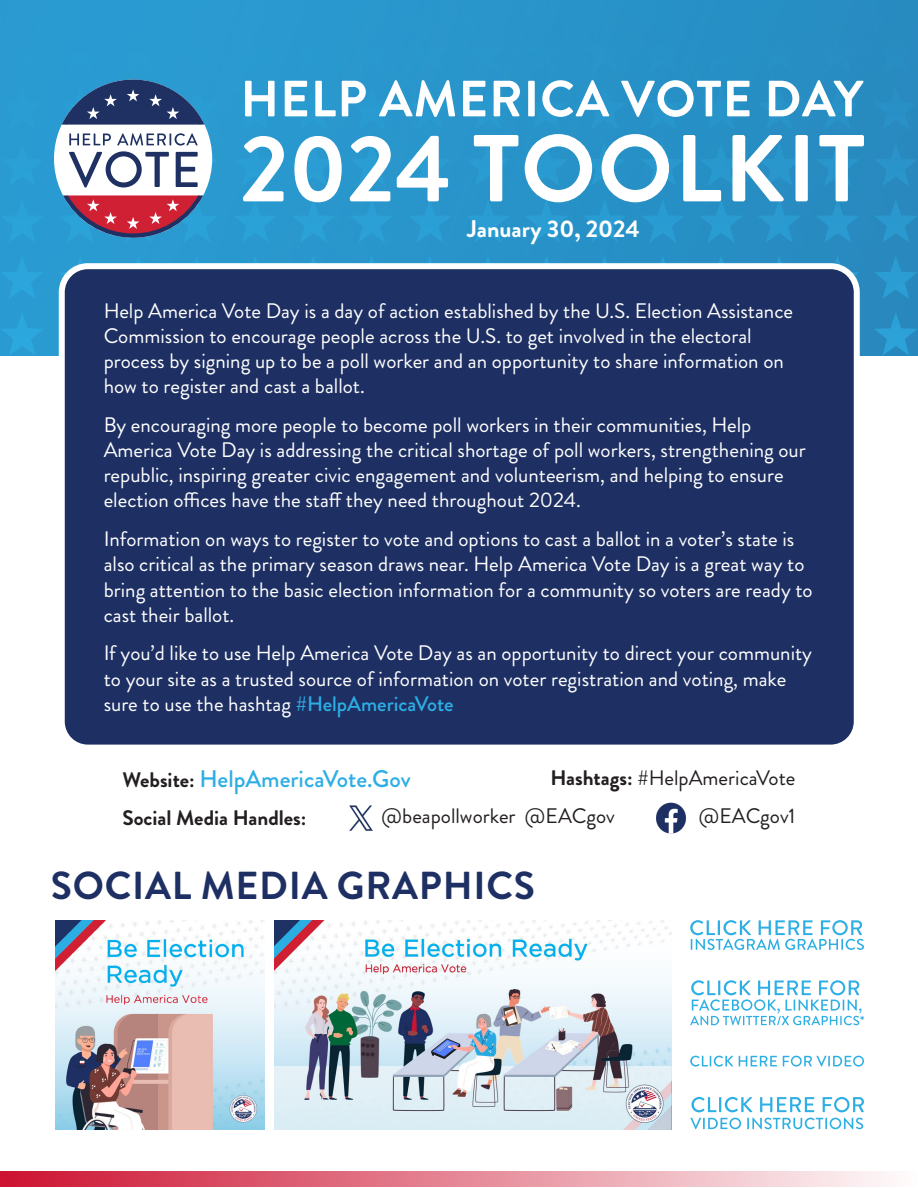
<style>
.page{position:relative;width:918px;height:1188px;background:#fff}
.page>*{position:absolute;margin:0;border:0;box-sizing:border-box;transform-origin:0 0}
.t1{font:700 39px "Brandon Grotesque";letter-spacing:.02em;color:#1e3063}
.t2{font:500 24px "Brandon Grotesque";color:#2daee4}
.t3{font:700 24px "Brandon Grotesque";color:#fff}
.t4{font:21px/25.2px "Brandon Grotesque";color:#fff}
.t5{font:21px "Brandon Grotesque";color:#231f20}
.t6{font:700 21px "Brandon Grotesque";color:#231f20}
.s1{font-weight:500;color:#2daee4}
.s2{font-weight:700;font-size:21px;color:#231f20}
.s3{font-weight:700}
</style>
<div class="page">
<img style="left:0;top:0;width:918px;height:356px">
<svg style="left:0;top:312px;width:44px;height:44px;background:#299fd5"></svg>
<svg style="left:874px;top:312px;width:44px;height:44px;background:#2990c6"></svg>
<div style="left:0;top:143px;width:44px;height:43px;background:#2a9bd2"></div>
<svg style="left:874px;top:143px;width:44px;height:43px;background:#288dc2"></svg>
<svg style="left:0;top:256px;width:44px;height:43px;background:#299ed5"></svg>
<svg style="left:466px;top:256px;width:44px;height:7px"></svg>
<svg style="left:233px;top:256px;width:44px;height:7px"></svg>
<svg style="left:699px;top:256px;width:44px;height:7px"></svg>
<svg style="left:59px;top:256px;width:43px;height:28px"></svg>
<svg style="left:525px;top:256px;width:43px;height:7px"></svg>
<svg style="left:292px;top:256px;width:43px;height:7px"></svg>
<svg style="left:758px;top:256px;width:43px;height:7px"></svg>
<svg style="left:117px;top:256px;width:43px;height:7px"></svg>
<svg style="left:583px;top:256px;width:43px;height:7px"></svg>
<svg style="left:350px;top:256px;width:43px;height:7px"></svg>
<svg style="left:816px;top:256px;width:43px;height:24px"></svg>
<svg style="left:175px;top:256px;width:44px;height:7px"></svg>
<svg style="left:641px;top:256px;width:44px;height:7px"></svg>
<svg style="left:408px;top:256px;width:44px;height:7px"></svg>
<svg style="left:874px;top:256px;width:44px;height:43px;background:#298fc5"></svg>
<div style="left:0;top:86px;width:44px;height:44px;background:#2a9bd0"></div>
<div style="left:874px;top:86px;width:44px;height:44px;background:#288bc0"></div>
<div style="left:0;top:199px;width:44px;height:44px;background:#299bd2"></div>
<svg style="left:874px;top:199px;width:44px;height:44px;background:#298ec3"></svg>
<div style="left:0;top:30px;width:44px;height:43px;background:#2a9bd0"></div>
<div style="left:466px;top:30px;width:44px;height:43px;background:#2995cb"></div>
<div style="left:233px;top:30px;width:44px;height:43px;background:#299acf"></div>
<div style="left:699px;top:30px;width:44px;height:43px;background:#268fc5"></div>
<div style="left:59px;top:30px;width:43px;height:43px;background:#299bd2"></div>
<div style="left:525px;top:30px;width:43px;height:43px;background:#2894c9"></div>
<div style="left:292px;top:30px;width:43px;height:43px;background:#2898ce"></div>
<div style="left:758px;top:30px;width:43px;height:43px;background:#278ec4"></div>
<div style="left:117px;top:30px;width:43px;height:43px;background:#2a9bd1"></div>
<div style="left:583px;top:30px;width:43px;height:43px;background:#2893c8"></div>
<div style="left:350px;top:30px;width:43px;height:43px;background:#2998cd"></div>
<div style="left:816px;top:30px;width:43px;height:43px;background:#288dc2"></div>
<div style="left:175px;top:30px;width:44px;height:43px;background:#2a9ad0"></div>
<div style="left:641px;top:30px;width:44px;height:43px;background:#2791c7"></div>
<div style="left:408px;top:30px;width:44px;height:43px;background:#2996cc"></div>
<div style="left:874px;top:30px;width:44px;height:43px;background:#288bc0"></div>
<div style="left:62px;top:266px;width:795px;height:482px;background:#1e3063;border-radius:26px"></div>
<div style="left:59px;top:263px;width:801px;height:488px;border:6px solid #fff;border-radius:26px"></div>
<svg style="left:233px;top:80px;width:631px;height:163px"></svg>
<img style="left:349px;top:806px;width:23px;height:24px">
<img style="left:656px;top:802px;width:30px;height:32px">
<svg style="left:690px;top:920px;width:174px;height:30px"></svg>
<svg style="left:690px;top:980px;width:174px;height:45px"></svg>
<svg style="left:690px;top:1056px;width:174px;height:11px"></svg>
<svg style="left:690px;top:1118px;width:173px;height:11px"></svg>
<svg style="left:691px;top:1097px;width:173px;height:15px"></svg>
<svg style="left:59px;top:80px;width:160px;height:163px"></svg>
<div style="left:1px;top:1171px;width:916px;height:16px;background:linear-gradient(to right,#cd1331,#fefcfc)"></div>
<img style="left:55px;top:920px;width:209px;height:209px">
<img style="left:274px;top:920px;width:398px;height:209px">
<p class="t3" style="left:467px;top:212px;width:174px">January 30, 2024</p>
<p class="t4" style="left:104px;top:298px;width:691px">Help America Vote Day is a day of action established by the U.S. Election Assistance Commission to encourage people across the U.S. to get involved in the electoral process by signing up to be a poll worker and an opportunity to share information on how to register and cast a ballot.</p>
<p class="t4" style="left:104px;top:412px;width:704px">By encouraging more people to become poll workers in their communities, Help America Vote Day is addressing the critical shortage of poll workers, strengthening our republic, inspiring greater civic engagement and volunteerism, and helping to ensure election offices have the staff they need throughout 2024.</p>
<p class="t4" style="left:104px;top:527px;width:711px">Information on ways to register to vote and options to cast a ballot in a voter’s state is also critical as the primary season draws near. Help America Vote Day is a great way to bring attention to the basic election information for a community so voters are ready to cast their ballot.</p>
<p class="t4" style="left:104px;top:641px;width:710px">If you’d like to use Help America Vote Day as an opportunity to direct your community to your site as a trusted source of information on voter registration and voting, make sure to use the hashtag <span class="s1">#HelpAmericaVote</span></p>
<p class="t2" style="left:122px;top:762px;width:290px"><span class="s2">Website:</span> HelpAmericaVote.Gov</p>
<p class="t6" style="left:122px;top:803px;width:186px">Social Media Handles:</p>
<p class="t5" style="left:551px;top:763px;width:246px"><span class="s3">Hashtags:</span> #HelpAmericaVote</p>
<p class="t5" style="left:382px;top:802px;width:235px">@beapollworker @EACgov</p>
<p class="t5" style="left:699px;top:802px;width:98px">@EACgov1</p>
<p class="t1" style="left:51px;top:858px;width:486px">SOCIAL MEDIA GRAPHICS</p>
</div>
